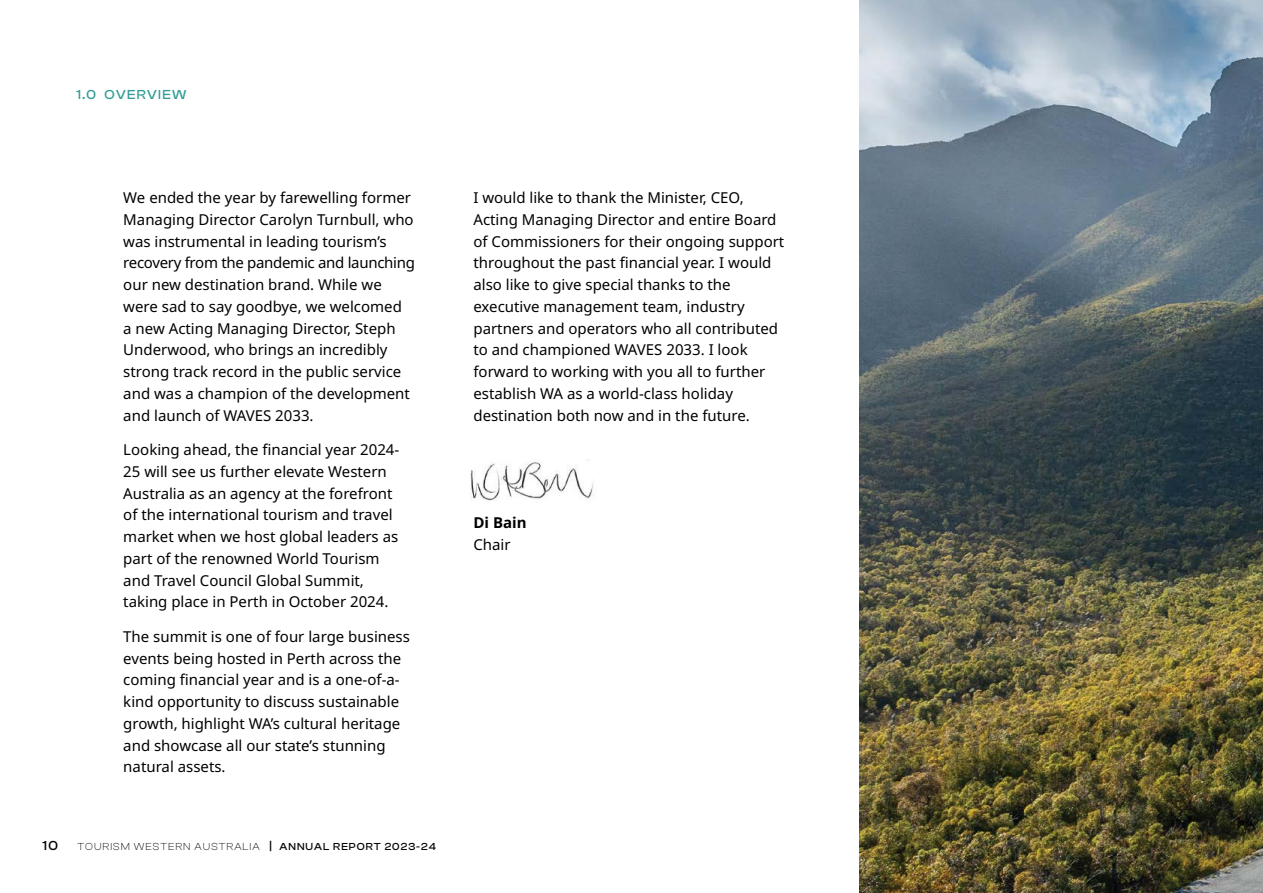
<style>
.page{position:relative;width:1263px;height:893px;background:#fff}
.page>*{position:absolute;margin:0;border:0;box-sizing:border-box;transform-origin:0 0}
.t1{font:15px/21.8px "Noto Sans";color:#000}
.t2{font:700 15px "Noto Sans";color:#000}
.t3{font:500 13.5px "Clash Display";letter-spacing:.1em;color:#339c97}
.t4{font:500 13.5px "Clash Display";color:#000}
.t5{font:300 10.5px "Clash Display";letter-spacing:.1em;color:#000}
.s1{font-weight:500;font-size:12px}
.s2{font-weight:500}
</style>
<div class="page">
<img style="left:859px;top:217px;width:404px;height:676px">
<svg style="left:859px;top:0;width:404px;height:217px"></svg>
<img style="left:470px;top:461px;width:124px;height:40px">
<p class="t3" style="left:77px;top:87px;width:111px">1.0 OVERVIEW</p>
<p class="t1" style="left:123px;top:187px;width:293px">We ended the year by farewelling former Managing Director Carolyn Turnbull, who was instrumental in leading tourism’s recovery from the pandemic and launching our new destination brand. While we were sad to say goodbye, we welcomed<br>a new Acting Managing Director, Steph Underwood, who brings an incredibly strong track record in the public service and was a champion of the development and launch of WAVES 2033.</p>
<p class="t1" style="left:123px;top:439px;width:278px">Looking ahead, the financial year 2024- 25 will see us further elevate Western Australia as an agency at the forefront of the international tourism and travel market when we host global leaders as part of the renowned World Tourism and Travel Council Global Summit, taking place in Perth in October 2024.</p>
<p class="t1" style="left:123px;top:626px;width:288px">The summit is one of four large business events being hosted in Perth across the coming financial year and is a one-of-a&shy;kind opportunity to discuss sustainable growth, highlight WA’s cultural heritage and showcase all our state’s stunning natural assets.</p>
<p class="t4" style="left:43px;top:838px;width:17px">10</p>
<p class="t5" style="left:78px;top:840px;width:360px">TOURISM WESTERN AUSTRALIA <span class="s1">|</span> <span class="s2">ANNUAL REPORT 2023-24</span></p>
<p class="t1" style="left:473px;top:187px;width:312px">I would like to thank the Minister, CEO, Acting Managing Director and entire Board of Commissioners for their ongoing support throughout the past financial year. I would also like to give special thanks to the executive management team, industry partners and operators who all contributed to and championed WAVES 2033. I look forward to working with you all to further establish WA as a world-class holiday destination both now and in the future.</p>
<p class="t2" style="left:473px;top:514px;width:55px">Di Bain</p>
<p class="t1" style="left:473px;top:534px;width:39px">Chair</p>
</div>
